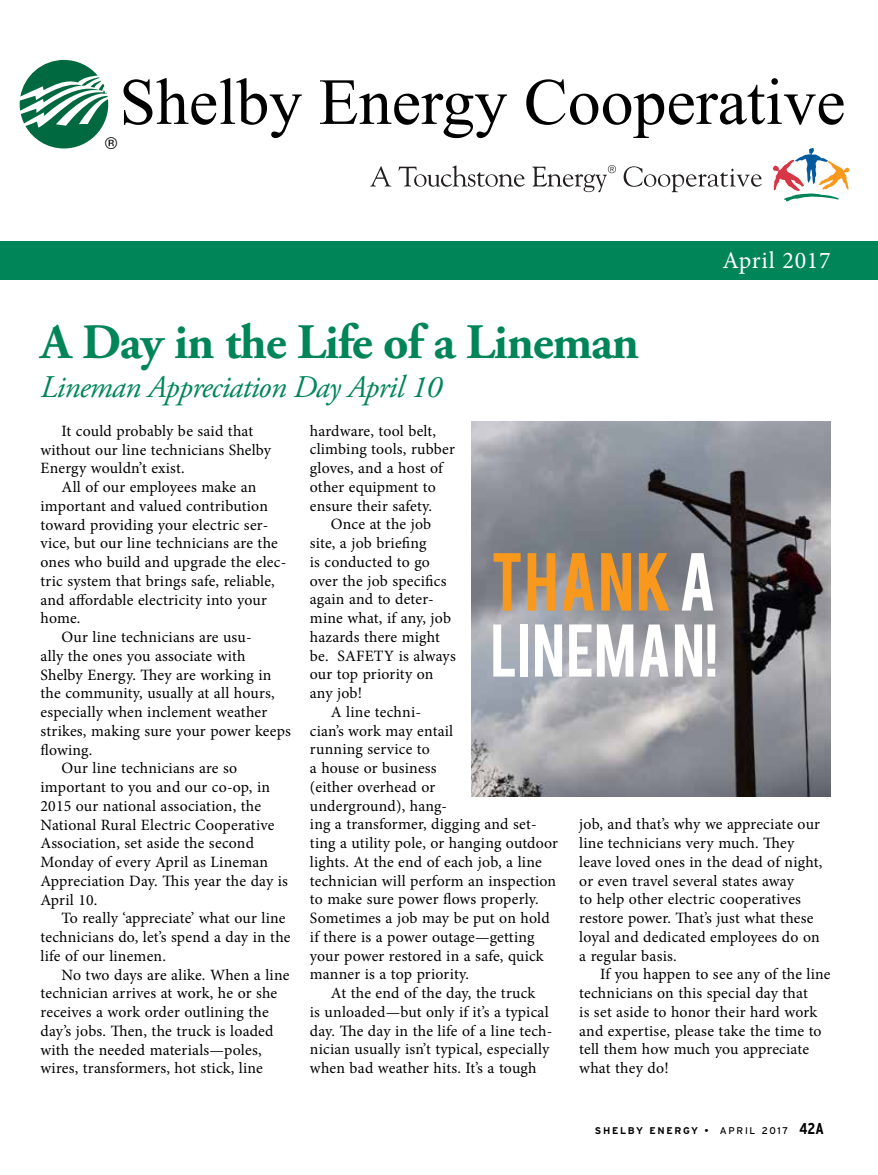
<style>
.page{position:relative;width:878px;height:1175px;background:#fff}
.page>*{position:absolute;margin:0;border:0;box-sizing:border-box;transform-origin:0 0}
.t1{font:65.7px "Times New Roman";color:#000}
.t2{font:64.5px "Bebas";letter-spacing:.02em;color:#f8991d}
.t3{font:58.5px "Bebas";letter-spacing:.02em;color:#fff}
.t4{font:700 49.5px "Adobe Garamond Pro";letter-spacing:-.025em;color:#008559}
.t5{font:italic 31.5px "Adobe Garamond Pro";letter-spacing:-.025em;color:#008559}
.t6{font:24px "Minion Pro";letter-spacing:.03em;color:#fff}
.t7{font:16.5px "Helvetica";color:#000}
.t8{font:15.75px/18.8px "Minion Pro";letter-spacing:.015em;color:#000}
.t9{font:700 9.75px "Interstate";letter-spacing:.17em;color:#000}
.s1{color:#fff}
.s2{font-weight:400}
.s3{font-stretch:condensed;font-size:15.75px}
</style>
<div class="page">
<div style="left:0;top:241px;width:878px;height:38px;background:#008559"></div>
<svg style="left:772px;top:148px;width:77px;height:54px"></svg>
<svg style="left:370px;top:166px;width:21px;height:21px"></svg>
<svg style="left:398px;top:165px;width:126px;height:22px"></svg>
<svg style="left:623px;top:166px;width:138px;height:26px"></svg>
<svg style="left:532px;top:165px;width:84px;height:27px"></svg>
<svg style="left:20px;top:60px;width:88px;height:88px"></svg>
<img style="left:471px;top:421px;width:359px;height:375px">
<h1 class="t1" style="left:119px;top:58px;width:727px">Shelby Energy Cooperative</h1>
<p class="t7" style="left:105px;top:131px;width:14px">®</p>
<h3 class="t6" style="left:722px;top:244px;width:109px">April 2017</h3>
<h3 class="t4" style="left:40px;top:313px;width:600px">A Day in the Life of a Lineman</h3>
<h3 class="t5" style="left:40px;top:368px;width:403px">Lineman Appreciation Day April 10</h3>
<p class="t8" style="left:41px;top:421px;width:232px;text-indent:21px">It could probably be said that without our line technicians Shelby<br>Energy wouldn’t exist.</p>
<p class="t8" style="left:61px;top:478px;width:196px">All of our employees make an</p>
<p class="t8" style="left:41px;top:496px;width:229px">important and valued contribution</p>
<p class="t8" style="left:41px;top:515px;width:229px">toward providing your electric ser-</p>
<p class="t8" style="left:41px;top:534px;width:239px">vice, but our line technicians are the</p>
<p class="t8" style="left:41px;top:553px;width:247px">ones who build and upgrade the elec-</p>
<p class="t8" style="left:41px;top:571px;width:236px">tric system that brings safe, reliable,</p>
<p class="t8" style="left:41px;top:590px;width:228px">and affordable electricity into your</p>
<p class="t8" style="left:41px;top:609px;width:42px">home.</p>
<p class="t8" style="left:61px;top:628px;width:192px">Our line technicians are usu-</p>
<p class="t8" style="left:41px;top:646px;width:207px">ally the ones you associate with</p>
<p class="t8" style="left:41px;top:665px;width:232px">Shelby Energy. They are working in</p>
<p class="t8" style="left:41px;top:684px;width:235px">the community, usually at all hours,</p>
<p class="t8" style="left:41px;top:702px;width:228px">especially when inclement weather</p>
<p class="t8" style="left:41px;top:721px;width:252px">strikes, making sure your power keeps</p>
<p class="t8" style="left:41px;top:740px;width:53px">flowing.</p>
<p class="t8" style="left:61px;top:759px;width:177px">Our line technicians are so</p>
<p class="t8" style="left:41px;top:777px;width:231px">important to you and our co-op, in</p>
<p class="t8" style="left:41px;top:796px;width:222px">2015 our national association, the</p>
<p class="t8" style="left:41px;top:815px;width:235px">National Rural Electric Cooperative</p>
<p class="t8" style="left:41px;top:834px;width:215px">Association, set aside the second</p>
<p class="t8" style="left:41px;top:852px;width:229px">Monday of every April as Lineman</p>
<p class="t8" style="left:41px;top:871px;width:249px">Appreciation Day. This year the day is</p>
<p class="t8" style="left:41px;top:890px;width:58px">April 10.</p>
<p class="t8" style="left:61px;top:909px;width:225px">To really ‘appreciate’ what our line</p>
<p class="t8" style="left:41px;top:927px;width:251px">technicians do, let’s spend a day in the</p>
<p class="t8" style="left:41px;top:946px;width:127px">life of our linemen.</p>
<p class="t8" style="left:61px;top:965px;width:229px">No two days are alike. When a line</p>
<p class="t8" style="left:41px;top:984px;width:238px">technician arrives at work, he or she</p>
<p class="t8" style="left:41px;top:1002px;width:230px">receives a work order outlining the</p>
<p class="t8" style="left:41px;top:1021px;width:234px">day’s jobs. Then, the truck is loaded</p>
<p class="t8" style="left:41px;top:1040px;width:223px">with the needed materials—poles,</p>
<p class="t8" style="left:41px;top:1059px;width:224px">wires, transformers, hot stick, line</p>
<p class="t8" style="left:310px;top:421px;width:128px">hardware, tool belt,</p>
<p class="t8" style="left:310px;top:440px;width:146px">climbing tools, rubber</p>
<p class="t8" style="left:310px;top:459px;width:134px">gloves, and a host of</p>
<p class="t8" style="left:310px;top:477px;width:127px">other equipment to</p>
<p class="t8" style="left:310px;top:496px;width:124px">ensure their safety.</p>
<p class="t8" style="left:331px;top:515px;width:102px">Once at the job</p>
<p class="t8" style="left:310px;top:534px;width:118px">site, a job briefing</p>
<p class="t8" style="left:310px;top:552px;width:121px">is conducted to go</p>
<p class="t8" style="left:310px;top:571px;width:138px">over the job specifics</p>
<p class="t8" style="left:310px;top:590px;width:125px">again and to deter-</p>
<p class="t8" style="left:310px;top:609px;width:143px">mine what, if any, job</p>
<p class="t8" style="left:310px;top:627px;width:132px">hazards there might</p>
<p class="t8" style="left:310px;top:646px;width:147px">be. SAFETY is always</p>
<p class="t8" style="left:310px;top:665px;width:125px">our top priority on</p>
<p class="t8" style="left:310px;top:683px;width:54px">any job!</p>
<p class="t8" style="left:331px;top:702px;width:92px">A line techni-</p>
<p class="t8" style="left:310px;top:721px;width:145px">cian’s work may entail</p>
<p class="t8" style="left:310px;top:740px;width:121px">running service to</p>
<p class="t8" style="left:310px;top:758px;width:128px">a house or business</p>
<p class="t8" style="left:310px;top:777px;width:127px">(either overhead or</p>
<p class="t8" style="left:310px;top:796px;width:139px">underground), hang-</p>
<p class="t8" style="left:310px;top:815px;width:228px">ing a transformer, digging and set-</p>
<p class="t8" style="left:310px;top:833px;width:250px">ting a utility pole, or hanging outdoor</p>
<p class="t8" style="left:310px;top:852px;width:233px">lights. At the end of each job, a line</p>
<p class="t8" style="left:310px;top:871px;width:248px">technician will perform an inspection</p>
<p class="t8" style="left:310px;top:890px;width:230px">to make sure power flows properly.</p>
<p class="t8" style="left:310px;top:908px;width:241px">Sometimes a job may be put on hold</p>
<p class="t8" style="left:310px;top:927px;width:226px">if there is a power outage—getting</p>
<p class="t8" style="left:310px;top:946px;width:235px">your power restored in a safe, quick</p>
<p class="t8" style="left:310px;top:965px;width:160px">manner is a top priority.</p>
<p class="t8" style="left:331px;top:983px;width:206px">At the end of the day, the truck</p>
<p class="t8" style="left:310px;top:1002px;width:240px">is unloaded—but only if it’s a typical</p>
<p class="t8" style="left:310px;top:1021px;width:244px">day. The day in the life of a line tech-</p>
<p class="t8" style="left:310px;top:1040px;width:241px">nician usually isn’t typical, especially</p>
<p class="t8" style="left:310px;top:1058px;width:228px">when bad weather hits. It’s a tough</p>
<h2 class="t2" style="left:490px;top:535px;width:227px">THANK <span class="s1">A</span></h2>
<h3 class="t3" style="left:490px;top:608px;width:229px">LINEMAN!</h3>
<p class="t8" style="left:579px;top:815px;width:244px">job, and that’s why we appreciate our line technicians very much. They leave loved ones in the dead of night, or even travel several states away<br>to help other electric cooperatives restore power. That’s just what these loyal and dedicated employees do on a regular basis.</p>
<p class="t8" style="left:579px;top:965px;width:253px;text-indent:21px">If you happen to see any of the line technicians on this special day that<br>is set aside to honor their hard work and expertise, please take the time to tell them how much you appreciate what they do!</p>
<p class="t9" style="left:595px;top:1125px;width:230px">SHELBY ENERGY <span class="s2">• APRIL 2017</span> <span class="s3">42A</span></p>
</div>
